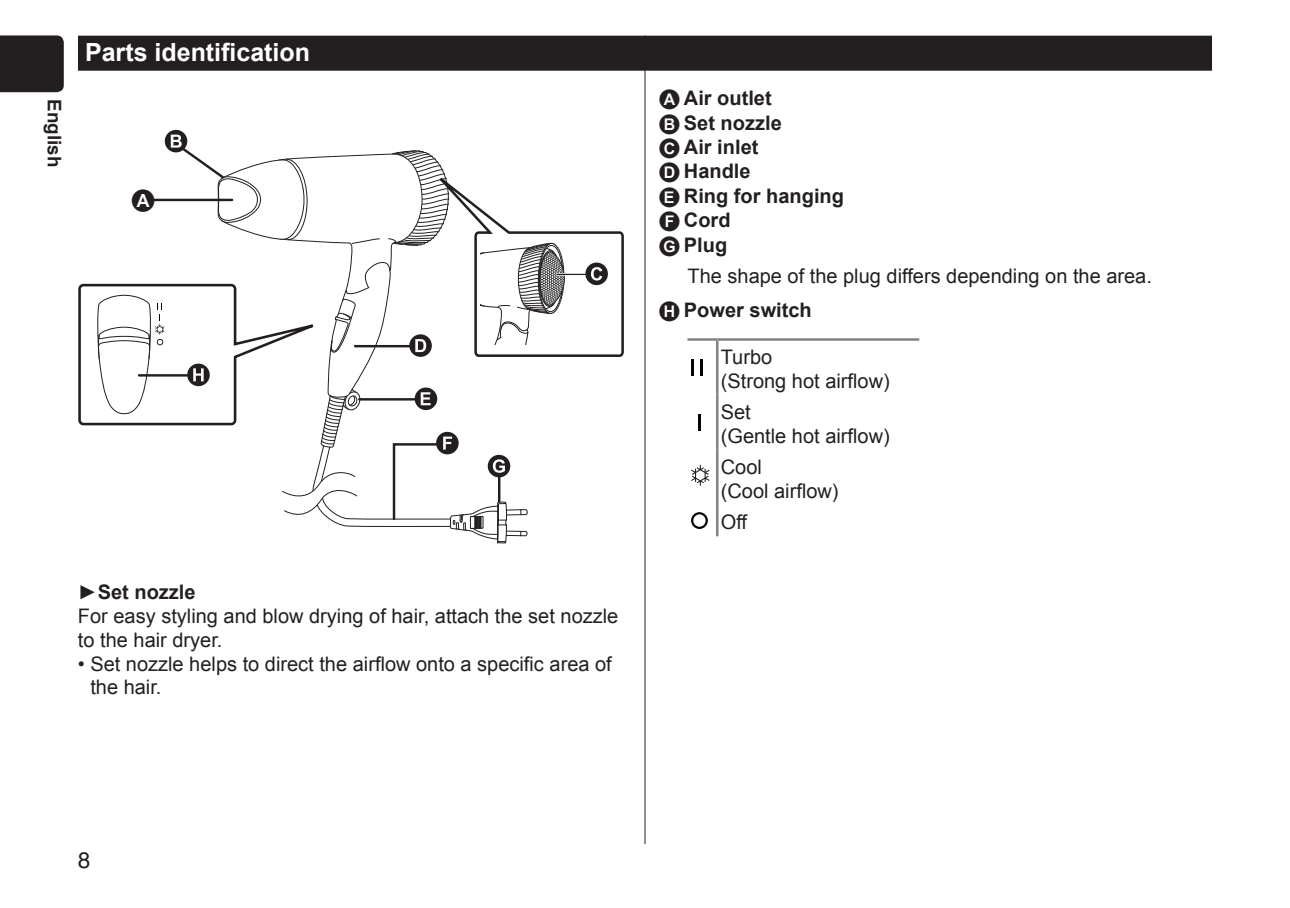
<style>
.page{position:relative;width:1290px;height:908px;background:#fff}
.page>*{position:absolute;margin:0;border:0;box-sizing:border-box;transform-origin:0 0}
.t1{font:700 25px "Arial";color:#fff}
.t2{font:22.5px "Helvetica";color:#231f20}
.t3{font:22.5px "Circle Alphabet Nega";color:#231f20}
.t4{font:20px/23.8px "Arial";color:#231f20}
.t5{font:700 20px/24.5px "Arial";color:#231f20}
.t6{font:700 18.75px "Arial";color:#231f20}
.s1{font-weight:700}
.s2{font-family:"Circle Alphabet Nega";font-weight:400}
.s3{font-family:"Circle Alphabet Nega"}
</style>
<div class="page">
<div style="left:0;top:35px;width:64px;height:57px;background:#231f20"></div>
<hr style="left:644px;top:35px;width:1px;height:808px;background:#231f20">
<div style="left:78px;top:36px;width:1134px;height:35px;background:#231f20"></div>
<svg style="left:79px;top:129px;width:545px;height:414px"></svg>
<hr style="left:154px;top:199px;width:78px;height:2px;background:#231f20">
<hr style="left:687px;top:338px;width:30px;height:2px;background:#808285">
<hr style="left:717px;top:338px;width:202px;height:2px;background:#808285">
<hr style="left:716px;top:340px;width:2px;height:54px;background:#808285">
<hr style="left:716px;top:394px;width:2px;height:55px;background:#808285">
<hr style="left:716px;top:449px;width:2px;height:55px;background:#808285">
<hr style="left:716px;top:504px;width:2px;height:32px;background:#808285">
<svg style="left:691px;top:359px;width:2px;height:17px"></svg>
<hr style="left:700px;top:359px;width:3px;height:17px;background:#030303">
<svg style="left:698px;top:414px;width:2px;height:16px"></svg>
<svg style="left:691px;top:464px;width:18px;height:21px"></svg>
<svg style="left:691px;top:512px;width:17px;height:16px"></svg>
<p class="t6" style="left:67px;top:99px;width:69px;rotate:90deg">English</p>
<p class="t1" style="left:85px;top:35px;width:227px">Parts identification</p>
<p class="t3" style="left:131px;top:189px;width:25px">A</p>
<p class="t4" style="left:78px;top:580px;width:542px">►<span class="s1">Set nozzle<br></span>For easy styling and blow drying of hair, attach the set nozzle to the hair dryer.</p>
<p class="t4" style="left:90px;top:651px;width:523px;text-indent:-12px">• Set nozzle helps to direct the airflow onto a specific area of the hair.</p>
<p class="t5" style="left:659px;top:86px;width:186px"><span class="s2">A</span> Air outlet<br><span class="s2">B</span> Set nozzle<br><span class="s2">C</span> Air inlet<br><span class="s2">D</span> Handle<br><span class="s2">E</span> Ring for hanging<br><span class="s2">F</span> Cord<br><span class="s2">G</span> Plug</p>
<p class="t4" style="left:659px;top:258px;width:494px;line-height:34.5px;text-indent:28px">The shape of the plug differs depending on the area.<br><span class="s3">H</span> <span class="s1">Power switch</span></p>
<p class="t4" style="left:721px;top:345px;width:170px">Turbo<br>(Strong hot airflow)</p>
<p class="t4" style="left:721px;top:400px;width:170px">Set<br>(Gentle hot airflow)</p>
<p class="t4" style="left:721px;top:455px;width:119px">Cool<br>(Cool airflow)</p>
<p class="t4" style="left:721px;top:510px;width:28px">Off</p>
<p class="t2" style="left:78px;top:846px;width:14px">8</p>
</div>
